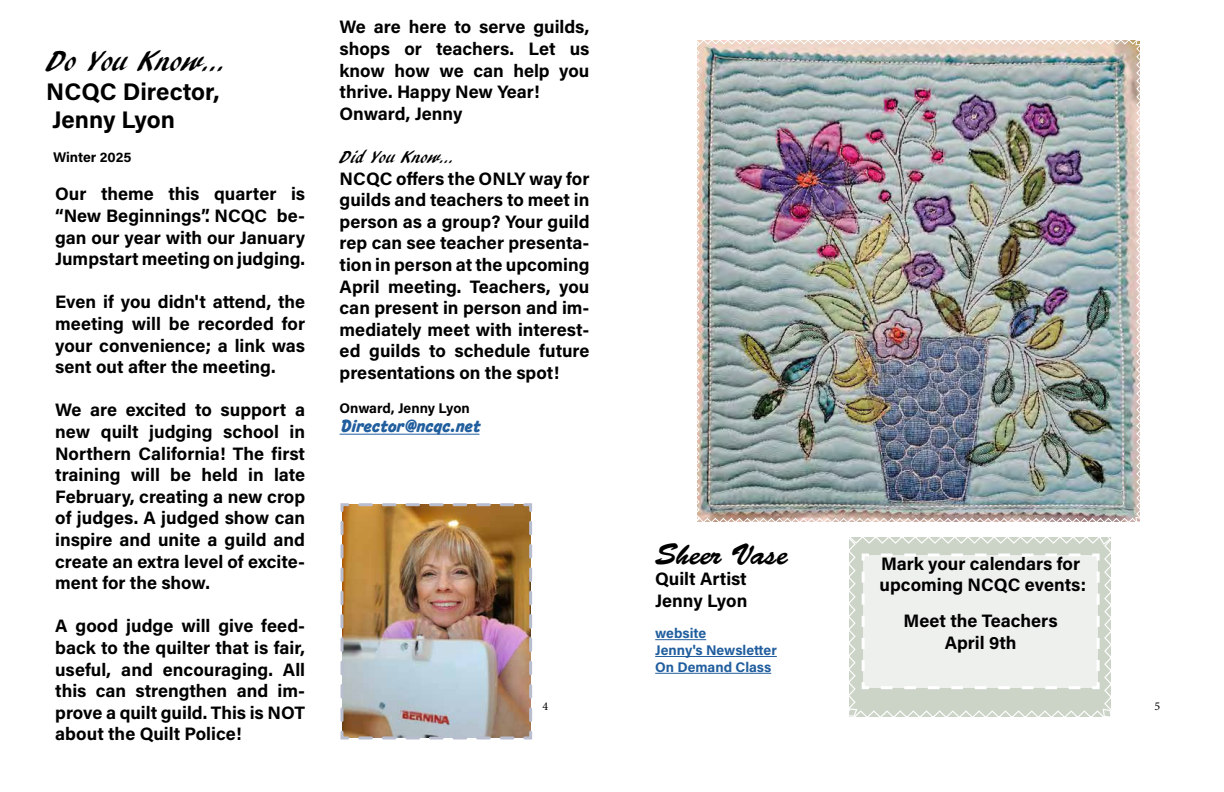
<style>
.page{position:relative;width:1224px;height:792px;background:#fff}
.page>*{position:absolute;margin:0;border:0;box-sizing:border-box;transform-origin:0 0}
.t1{font:30px "ARBLANCA";color:#000}
.t2{font:30px "Bermuda Script";color:#000}
.t3{font:700 24px/28.8px "Acumin Pro";color:#000}
.t4{font:700 18px/21.6px "Acumin Pro";color:#000;text-align:justify}
.t5{font:18px "ARBLANCA";color:#000}
.t6{font:700 16px "Brunei";color:#215e9e}
.t7{font:700 14px/16.8px "Acumin Pro";letter-spacing:-.005em;color:#215e9e}
.t8{font:700 14px "Acumin Pro";letter-spacing:-.005em;color:#000}
.t9{font:12px "Minion Pro";color:#000}
</style>
<div class="page">
<hr style="left:340px;top:434px;width:139px;height:1px;background:#215e9e">
<img style="left:340px;top:503px;width:192px;height:237px">
<img style="left:691px;top:40px;width:449px;height:677px">
<hr style="left:655px;top:639px;width:51px;height:1px;background:#215e9e">
<hr style="left:655px;top:656px;width:122px;height:1px;background:#215e9e">
<hr style="left:655px;top:673px;width:116px;height:1px;background:#215e9e">
<h1 class="t1" style="left:46px;top:44px;width:182px">Do You Know...</h1>
<h2 class="t3" style="left:46px;top:76px;width:175px">NCQC Director,<br>Jenny Lyon</h2>
<p class="t8" style="left:53px;top:147px;width:80px">Winter 2025</p>
<p class="t4" style="left:55px;top:183px;width:251px">Our theme this quarter is “New Beginnings”. NCQC be&shy;gan our year with our January Jumpstart meeting on judging.</p>
<p class="t4" style="left:55px;top:291px;width:251px">Even if you didn't attend, the meeting will be recorded for your convenience; a link was sent out after the meeting.</p>
<p class="t4" style="left:55px;top:399px;width:251px">We are excited to support a new quilt judging school in Northern California! The first training will be held in late February, creating a new crop of judges. A judged show can inspire and unite a guild and create an extra level of excite&shy;ment for the show.</p>
<p class="t4" style="left:55px;top:615px;width:251px">A good judge will give feed&shy;back to the quilter that is fair, useful, and encouraging. All this can strengthen and im&shy;prove a quilt guild. This is NOT about the Quilt Police!</p>
<p class="t4" style="left:340px;top:16px;width:251px;text-align:left">We are here to serve guilds, shops or teachers. Let us know how we can help you thrive. Happy New Year!<br>Onward, Jenny</p>
<p class="t5" style="left:340px;top:147px;width:116px">Did You Know...</p>
<p class="t4" style="left:340px;top:167px;width:251px">NCQC offers the ONLY way for guilds and teachers to meet in person as a group? Your guild rep can see teacher presenta&shy;tion in person at the upcoming April meeting. Teachers, you can present in person and im&shy;mediately meet with interest&shy;ed guilds to schedule future presentations on the spot!</p>
<p class="t8" style="left:340px;top:398px;width:132px">Onward, Jenny Lyon</p>
<p class="t6" style="left:340px;top:416px;width:141px">Director@ncqc.net</p>
<h1 class="t2" style="left:655px;top:537px;width:134px">Sheer Vase</h1>
<p class="t4" style="left:655px;top:568px;width:94px">Quilt Artist<br>Jenny Lyon</p>
<p class="t7" style="left:655px;top:624px;width:123px">website<br>Jenny's Newsletter<br>On Demand Class</p>
<p class="t4" style="left:880px;top:552px;width:208px">Mark your calendars for upcoming NCQC events:</p>
<p class="t4" style="left:904px;top:609px;width:156px;text-align:center">Meet the Teachers<br>April 9th</p>
<p class="t9" style="left:542px;top:698px;width:7px">4</p>
<p class="t9" style="left:1154px;top:698px;width:7px">5</p>
</div>
